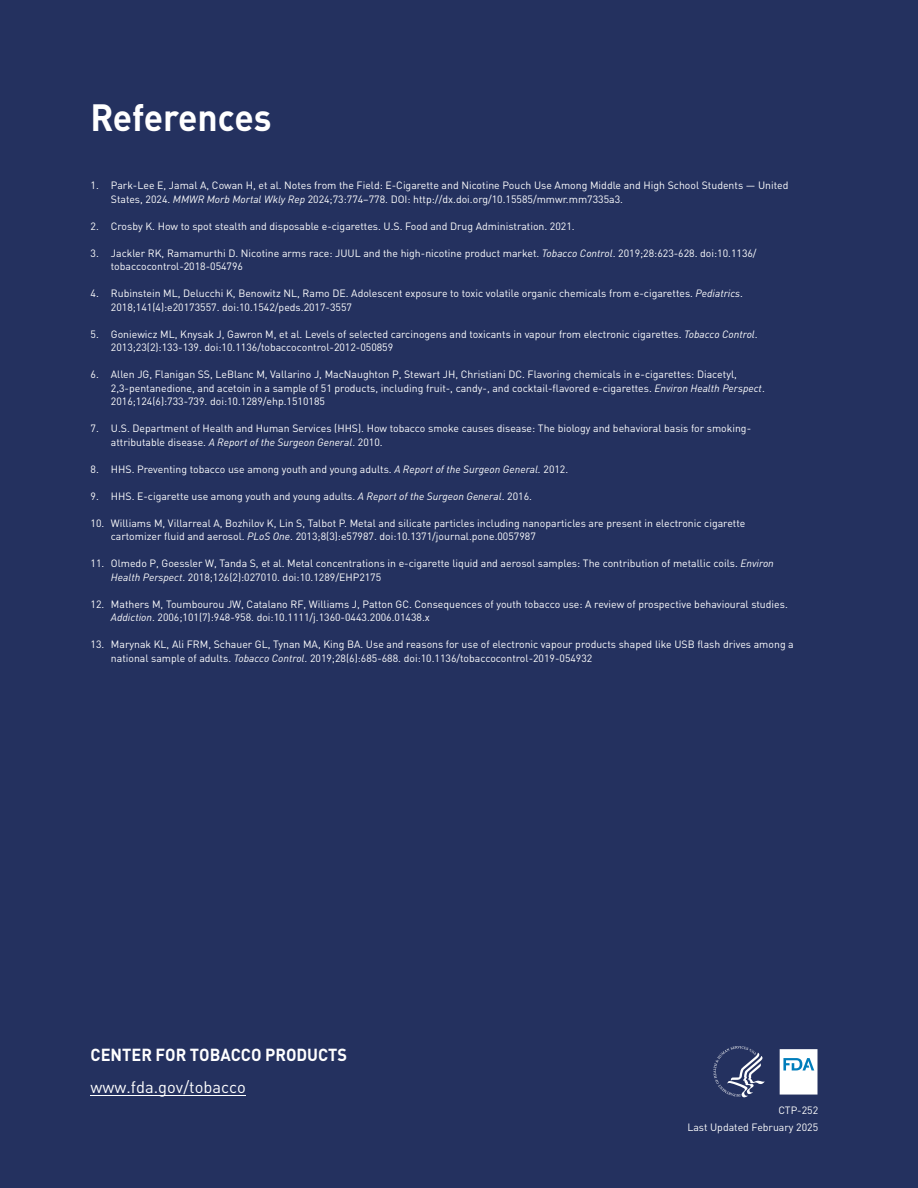
<style>
.page{position:relative;width:918px;height:1188px;background:#24315f}
.page>*{position:absolute;margin:0;border:0;box-sizing:border-box;transform-origin:0 0}
.t1{font:700 37.5px "DIN Pro";color:#fff;scale:.94 1}
.t2{font:700 17.25px "DIN Pro";color:#fff;scale:.94 1}
.t3{font:16.5px "DIN Pro";color:#fff}
.t4{font:10.5px/13.5px "DIN";color:#fff}
.t5{font:10.5px "DIN Pro";color:#fff}
.s1{font-style:italic}
</style>
<div class="page">
<svg style="left:780px;top:1049px;width:38px;height:46px;background:#ddebf3"></svg>
<svg style="left:713px;top:1046px;width:52px;height:52px"></svg>
<hr style="left:91px;top:1095px;width:155px;height:1px;background:#fff">
<h2 class="t1" style="left:91px;top:86px;width:194px">References</h2>
<p class="t4" style="left:111px;top:179px;width:679px;text-indent:-20px">1. Park-Lee E, Jamal A, Cowan H, et al. Notes from the Field: E-Cigarette and Nicotine Pouch Use Among Middle and High School Students — United<br>States, 2024. <span class="s1">MMWR Morb Mortal Wkly Rep</span> 2024;73:774–778. DOI: http://dx.doi.org/10.15585/mmwr.mm7335a3.</p>
<p class="t4" style="left:91px;top:219px;width:486px">2. Crosby K. How to spot stealth and disposable e-cigarettes. U.S. Food and Drug Administration. 2021.</p>
<p class="t4" style="left:111px;top:246px;width:647px;text-indent:-20px">3. Jackler RK, Ramamurthi D. Nicotine arms race: JUUL and the high-nicotine product market. <span class="s1">Tobacco Control</span>. 2019;28:623-628. doi:10.1136/ tobaccocontrol-2018-054796</p>
<p class="t4" style="left:91px;top:287px;width:654px">4. Rubinstein ML, Delucchi K, Benowitz NL, Ramo DE. Adolescent exposure to toxic volatile organic chemicals from e-cigarettes. <span class="s1">Pediatrics</span>.</p>
<p class="t4" style="left:111px;top:300px;width:243px">2018;141(4):e20173557. doi:10.1542/peds.2017-3557</p>
<p class="t4" style="left:91px;top:327px;width:669px">5. Goniewicz ML, Knysak J, Gawron M, et al. Levels of selected carcinogens and toxicants in vapour from electronic cigarettes. <span class="s1">Tobacco Control</span>.</p>
<p class="t4" style="left:111px;top:341px;width:284px">2013;23(2):133-139. doi:10.1136/tobaccocontrol-2012-050859</p>
<p class="t4" style="left:91px;top:368px;width:648px">6. Allen JG, Flanigan SS, LeBlanc M, Vallarino J, MacNaughton P, Stewart JH, Christiani DC. Flavoring chemicals in e-cigarettes: Diacetyl,</p>
<p class="t4" style="left:111px;top:381px;width:655px">2,3-pentanedione, and acetoin in a sample of 51 products, including fruit-, candy-, and cocktail-flavored e-cigarettes. <span class="s1">Environ Health Perspect</span>.</p>
<p class="t4" style="left:111px;top:395px;width:216px">2016;124(6):733-739. doi:10.1289/ehp.1510185</p>
<p class="t4" style="left:111px;top:422px;width:642px;text-indent:-20px">7. U.S. Department of Health and Human Services (HHS). How tobacco smoke causes disease: The biology and behavioral basis for smoking&shy;attributable disease. <span class="s1">A Report of the Surgeon General</span>. 2010.</p>
<p class="t4" style="left:91px;top:462px;width:479px">8. HHS. Preventing tobacco use among youth and young adults. <span class="s1">A Report of the Surgeon General.</span> 2012.</p>
<p class="t4" style="left:91px;top:489px;width:443px">9. HHS. E-cigarette use among youth and young adults. <span class="s1">A Report of the Surgeon General</span>. 2016.</p>
<p class="t4" style="left:111px;top:516px;width:636px;text-indent:-20px">10. Williams M, Villarreal A, Bozhilov K, Lin S, Talbot P. Metal and silicate particles including nanoparticles are present in electronic cigarette cartomizer fluid and aerosol. <span class="s1">PLoS One</span>. 2013;8(3):e57987. doi:10.1371/journal.pone.0057987</p>
<p class="t4" style="left:111px;top:557px;width:664px;text-indent:-20px">11. Olmedo P, Goessler W, Tanda S, et al. Metal concentrations in e-cigarette liquid and aerosol samples: The contribution of metallic coils. <span class="s1">Environ<br>Health Perspect</span>. 2018;126(2):027010. doi:10.1289/EHP2175</p>
<p class="t4" style="left:111px;top:597px;width:678px;text-indent:-20px">12. Mathers M, Toumbourou JW, Catalano RF, Williams J, Patton GC. Consequences of youth tobacco use: A review of prospective behavioural studies.<br><span class="s1">Addiction</span>. 2006;101(7):948-958. doi:10.1111/j.1360-0443.2006.01438.x</p>
<p class="t4" style="left:111px;top:638px;width:684px;text-indent:-20px">13. Marynak KL, Ali FRM, Schauer GL, Tynan MA, King BA. Use and reasons for use of electronic vapour products shaped like USB flash drives among a national sample of adults. <span class="s1">Tobacco Control</span>. 2019;28(6):685-688. doi:10.1136/tobaccocontrol-2019-054932</p>
<p class="t2" style="left:91px;top:1040px;width:274px">CENTER FOR TOBACCO PRODUCTS</p>
<p class="t3" style="left:91px;top:1074px;width:157px">www.fda.gov/tobacco</p>
<p class="t5" style="left:778px;top:1102px;width:41px">CTP-252</p>
<p class="t5" style="left:687px;top:1119px;width:132px">Last Updated February 2025</p>
</div>
